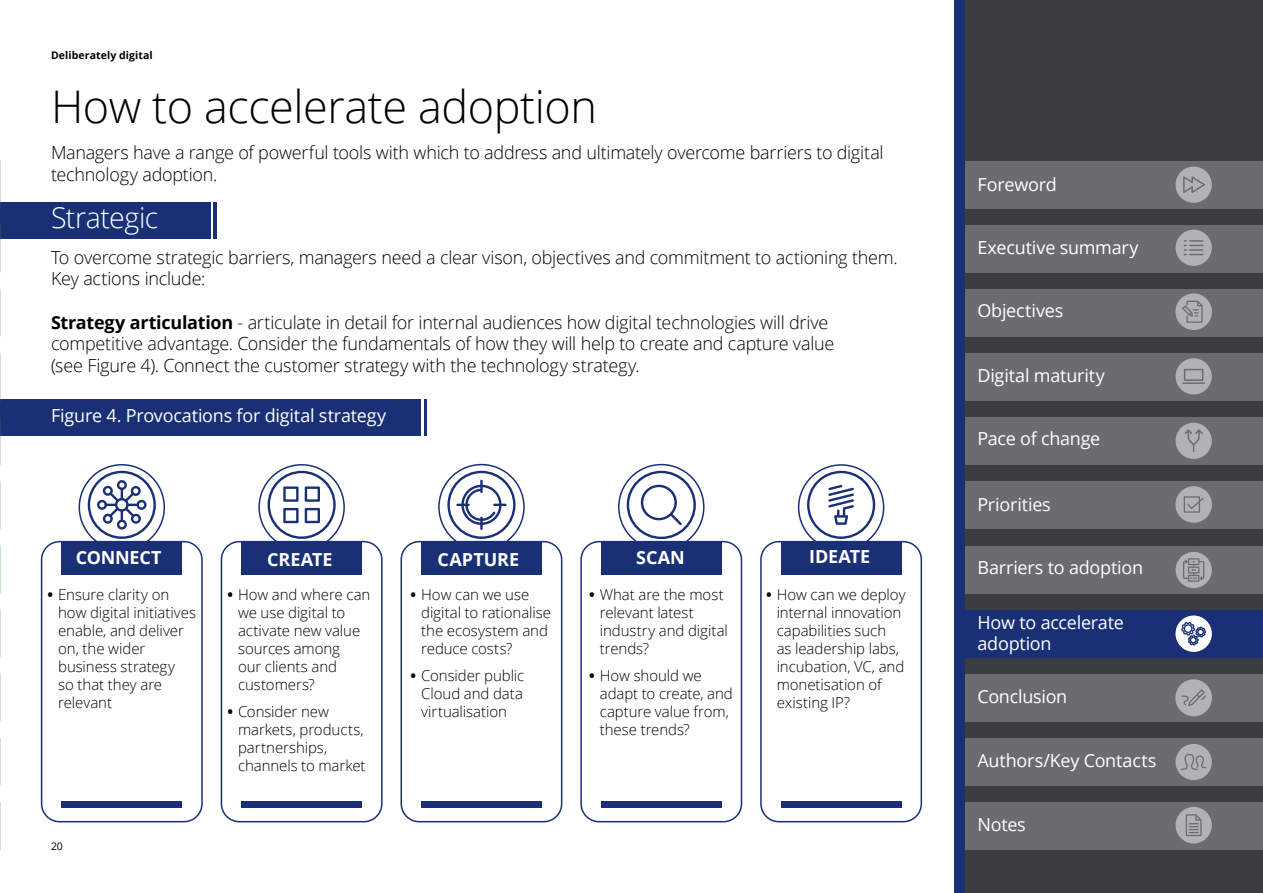
<style>
.page{position:relative;width:1263px;height:893px;background:#fff}
.page>*{position:absolute;margin:0;border:0;box-sizing:border-box;transform-origin:0 0}
.t1{font:300 45px "Open Sans";letter-spacing:-.01em;color:#000}
.t2{font:300 28.5px "Open Sans";letter-spacing:-.015em;color:#fff}
.t3{font:300 18px/21.6px "Open Sans";letter-spacing:-.015em;color:#000}
.t4{font:18px/21.6px "Open Sans";letter-spacing:-.015em;color:#fff}
.t5{font:700 18px "Open Sans";letter-spacing:-.005em;color:#fff}
.t6{font:300 15px/18px "Open Sans";letter-spacing:-.005em;color:#000}
.t7{font:700 10.5px "Open Sans";letter-spacing:.01em;color:#000}
.t8{font:10.5px "Open Sans";color:#000}
.s1{font-weight:700}
</style>
<div class="page">
<div style="left:0;top:400px;width:421px;height:36px;background:#193076"></div>
<div style="left:0;top:203px;width:211px;height:36px;background:#193076"></div>
<hr style="left:214px;top:203px;width:3px;height:36px;background:#193076">
<div style="left:62px;top:541px;width:120px;height:34px;background:#193076"></div>
<div style="left:41px;top:541px;width:162px;height:281px;border:2px solid #193076;border-radius:18px"></div>
<div style="left:241px;top:541px;width:121px;height:34px;background:#193076"></div>
<div style="left:221px;top:541px;width:162px;height:281px;border:2px solid #193076;border-radius:18px"></div>
<div style="left:421px;top:541px;width:121px;height:34px;background:#193076"></div>
<div style="left:400px;top:541px;width:162px;height:281px;border:2px solid #193076;border-radius:18px"></div>
<div style="left:601px;top:541px;width:120px;height:34px;background:#193076"></div>
<div style="left:580px;top:541px;width:162px;height:281px;border:2px solid #193076;border-radius:18px"></div>
<div style="left:781px;top:541px;width:120px;height:34px;background:#193076"></div>
<div style="left:760px;top:541px;width:162px;height:281px;border:2px solid #193076;border-radius:18px"></div>
<div style="left:954px;top:0;width:11px;height:893px;background:#193076"></div>
<svg style="left:78px;top:464px;width:88px;height:79px"></svg>
<svg style="left:258px;top:464px;width:88px;height:79px"></svg>
<svg style="left:437px;top:463px;width:88px;height:80px"></svg>
<svg style="left:617px;top:463px;width:88px;height:80px"></svg>
<svg style="left:797px;top:464px;width:88px;height:80px"></svg>
<div style="left:62px;top:801px;width:120px;height:6px;background:#193076"></div>
<div style="left:241px;top:801px;width:121px;height:6px;background:#193076"></div>
<div style="left:421px;top:801px;width:121px;height:6px;background:#193076"></div>
<div style="left:601px;top:801px;width:120px;height:6px;background:#193076"></div>
<div style="left:781px;top:801px;width:120px;height:6px;background:#193076"></div>
<hr style="left:423px;top:400px;width:3px;height:36px;background:#193076">
<div style="left:965px;top:0;width:298px;height:893px;background:#3a3c42"></div>
<div style="left:965px;top:161px;width:298px;height:48px;background:#6a6c71"></div>
<div style="left:965px;top:225px;width:298px;height:48px;background:#6a6c71"></div>
<div style="left:965px;top:353px;width:298px;height:48px;background:#6a6c71"></div>
<div style="left:965px;top:481px;width:298px;height:48px;background:#6a6c71"></div>
<div style="left:965px;top:610px;width:298px;height:48px;background:#193076"></div>
<div style="left:965px;top:289px;width:298px;height:48px;background:#6a6c71"></div>
<div style="left:965px;top:417px;width:298px;height:48px;background:#6a6c71"></div>
<div style="left:965px;top:546px;width:298px;height:47px;background:#6a6c71"></div>
<div style="left:965px;top:674px;width:298px;height:48px;background:#6a6c71"></div>
<div style="left:965px;top:738px;width:298px;height:48px;background:#6a6c71"></div>
<div style="left:965px;top:802px;width:298px;height:48px;background:#6a6c71"></div>
<svg style="left:1175px;top:293px;width:37px;height:37px"></svg>
<svg style="left:1175px;top:229px;width:37px;height:37px"></svg>
<svg style="left:1175px;top:358px;width:37px;height:36px"></svg>
<svg style="left:1175px;top:166px;width:37px;height:37px"></svg>
<svg style="left:1175px;top:422px;width:37px;height:37px"></svg>
<svg style="left:1175px;top:486px;width:37px;height:37px"></svg>
<svg style="left:1175px;top:552px;width:37px;height:36px"></svg>
<svg style="left:1175px;top:615px;width:37px;height:37px"></svg>
<svg style="left:1175px;top:679px;width:37px;height:37px"></svg>
<svg style="left:1175px;top:744px;width:37px;height:36px"></svg>
<svg style="left:1175px;top:807px;width:37px;height:36px"></svg>
<p class="t7" style="left:51px;top:48px;width:103px">Deliberately digital</p>
<h1 class="t1" style="left:51px;top:76px;width:547px">How to accelerate adoption</h1>
<p class="t3" style="left:51px;top:141px;width:834px">Managers have a range of powerful tools with which to address and ultimately overcome barriers to digital technology adoption.</p>
<h2 class="t2" style="left:51px;top:198px;width:109px">Strategic</h2>
<p class="t3" style="left:51px;top:246px;width:848px">To overcome strategic barriers, managers need a clear vison, objectives and commitment to actioning them.<br>Key actions include:</p>
<p class="t3" style="left:51px;top:311px;width:785px"><span class="s1">Strategy articulation</span> - articulate in detail for internal audiences how digital technologies will drive competitive advantage. Consider the fundamentals of how they will help to create and capture value (see Figure 4). Connect the customer strategy with the technology strategy.</p>
<p class="t4" style="left:51px;top:404px;width:337px">Figure 4. Provocations for digital strategy</p>
<p class="t5" style="left:76px;top:545px;width:87px">CONNECT</p>
<p class="t5" style="left:267px;top:547px;width:67px">CREATE</p>
<p class="t5" style="left:438px;top:547px;width:83px">CAPTURE</p>
<p class="t5" style="left:636px;top:545px;width:50px">SCAN</p>
<p class="t5" style="left:809px;top:544px;width:62px">IDEATE</p>
<p class="t6" style="left:58px;top:585px;width:139px;text-indent:-11px"><span class="s1">•</span> Ensure clarity on how digital initiatives enable, and deliver on, the wider business strategy<br>so that they are relevant</p>
<p class="t6" style="left:238px;top:585px;width:134px;text-indent:-11px"><span class="s1">•</span> How and where can we use digital to activate new value sources among<br>our clients and customers?</p>
<p class="t6" style="left:238px;top:702px;width:129px;text-indent:-11px"><span class="s1">•</span> Consider new markets, products, partnerships, channels to market</p>
<p class="t8" style="left:51px;top:839px;width:13px">20</p>
<p class="t6" style="left:421px;top:585px;width:131px;text-indent:-11px"><span class="s1">•</span> How can we use digital to rationalise the ecosystem and reduce costs?</p>
<p class="t6" style="left:421px;top:666px;width:105px;text-align:justify;text-indent:-11px"><span class="s1">•</span> Consider public Cloud and data virtualisation</p>
<p class="t6" style="left:600px;top:585px;width:130px;text-indent:-11px"><span class="s1">•</span> What are the most relevant latest industry and digital trends?</p>
<p class="t6" style="left:600px;top:666px;width:135px;text-indent:-11px"><span class="s1">•</span> How should we adapt to create, and capture value from, these trends?</p>
<p class="t6" style="left:777px;top:585px;width:130px;text-indent:-11px"><span class="s1">•</span> How can we deploy internal innovation capabilities such<br>as leadership labs, incubation, VC, and monetisation of existing IP?</p>
<p class="t4" style="left:977px;top:173px;width:81px">Foreword</p>
<p class="t4" style="left:1059px;top:235px;width:11px">S</p>
<p class="t4" style="left:977px;top:236px;width:163px">Executive summary</p>
<p class="t4" style="left:977px;top:299px;width:87px">Objectives</p>
<p class="t4" style="left:1034px;top:363px;width:18px">M</p>
<p class="t4" style="left:977px;top:364px;width:129px">Digital maturity</p>
<p class="t4" style="left:977px;top:427px;width:124px">Pace of change</p>
<p class="t4" style="left:977px;top:493px;width:75px">Priorities</p>
<p class="t4" style="left:977px;top:556px;width:167px">Barriers to adoption</p>
<p class="t4" style="left:977px;top:611px;width:148px">How to accelerate adoption</p>
<p class="t4" style="left:977px;top:685px;width:91px">Conclusion</p>
<p class="t4" style="left:977px;top:750px;width:180px">Authors/Key Contacts</p>
<p class="t4" style="left:977px;top:814px;width:50px">Notes</p>
</div>
